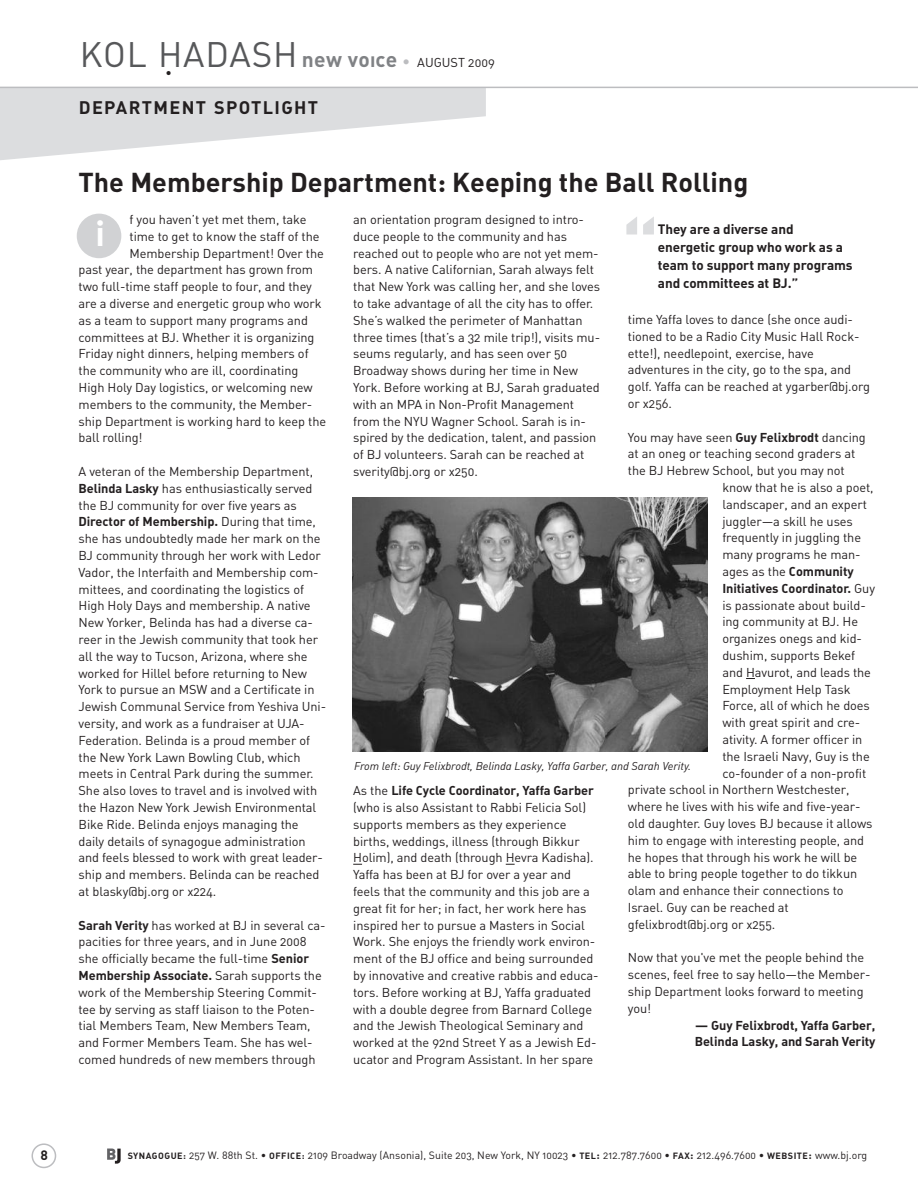
<style>
.page{position:relative;width:918px;height:1188px;background:#fff}
.page>*{position:absolute;margin:0;border:0;box-sizing:border-box;transform-origin:0 0}
.t1{font:79.5px "DIN Bold Alternate";color:#dcdddf}
.t2{font:35.1px "DIN Regular Alternate";letter-spacing:.025em;color:#57585a}
.t3{font:34.5px "DIN Bold Alternate";color:#fff}
.t4{font:27px "DIN Bold Alternate";color:#231f20}
.t5{font:18px "DIN Bold Alternate";letter-spacing:.075em;color:#231f20}
.t6{font:13.5px/18px "DIN Bold Alternate";letter-spacing:-.005em;color:#231f20}
.t7{font:12.75px/16.8px "DIN Regular Alternate";letter-spacing:-.005em;color:#231f20}
.t8{font:12.75px/16.8px "DIN Bold Alternate";letter-spacing:-.005em;color:#231f20}
.t9{font:11.25px "DIN Regular Italic Alt";letter-spacing:-.005em;color:#231f20}
.t10{font:10.5px "DIN Regular Alternate";letter-spacing:.005em;color:#231f20}
.s1{font-size:36px;color:#231f20}
.s2{font-family:"DIN Bold Alternate";font-size:21px;color:#808285}
.s3{font-family:"DIN Black Alternate";font-size:15px;color:#808285}
.s4{font-size:15.45px;color:#bcbdc0}
.s5{font-family:"DIN Bold Alternate"}
.s6{font-family:"DIN Regular Alternate"}
.s7{font-family:"DIN Bold Alternate";font-size:9px}
</style>
<div class="page">
<svg style="left:32px;top:1143px;width:24px;height:25px"></svg>
<svg style="left:0;top:88px;width:486px;height:72px"></svg>
<div style="left:77px;top:214px;width:44px;height:44px;background:#d1d2d4;border-radius:50%"></div>
<hr style="left:0;top:87px;width:918px;height:1px;background:#bcbdc0">
<img style="left:353px;top:497px;width:354px;height:255px">
<svg style="left:107px;top:1149px;width:14px;height:15px"></svg>
<h2 class="t2" style="left:80px;top:35px;width:219px">KOL H<span class="s1">.</span> ADASH</h2>
<p class="t7" style="left:302px;top:54px;width:195px"><span class="s2">new vo</span><span class="s3">I</span><span class="s2">ce</span> <span class="s4">•</span> AUGUST 2009</p>
<h3 class="t5" style="left:79px;top:98px;width:241px">DEPARTMENT SPOTLIGHT</h3>
<h3 class="t4" style="left:79px;top:167px;width:671px">The Membership Department: Keeping the Ball Rolling</h3>
<p class="t7" style="left:130px;top:211px;width:178px">f you haven’t yet met them, take</p>
<p class="t7" style="left:130px;top:228px;width:191px">time to get to know the staff of the</p>
<p class="t7" style="left:130px;top:245px;width:196px">Membership Department! Over the</p>
<p class="t7" style="left:79px;top:262px;width:236px">past year, the department has grown from</p>
<p class="t7" style="left:79px;top:278px;width:235px">two full-time staff people to four, and they</p>
<p class="t7" style="left:79px;top:295px;width:245px">are a diverse and energetic group who work</p>
<p class="t7" style="left:79px;top:312px;width:231px">as a team to support many programs and</p>
<p class="t7" style="left:79px;top:329px;width:238px">committees at BJ. Whether it is organizing</p>
<p class="t7" style="left:79px;top:346px;width:232px">Friday night dinners, helping members of</p>
<p class="t7" style="left:79px;top:362px;width:221px">the community who are ill, coordinating</p>
<p class="t7" style="left:79px;top:379px;width:236px">High Holy Day logistics, or welcoming new</p>
<p class="t7" style="left:79px;top:396px;width:235px">members to the community, the Member-</p>
<p class="t7" style="left:79px;top:413px;width:249px">ship Department is working hard to keep the</p>
<p class="t7" style="left:79px;top:430px;width:66px">ball rolling!</p>
<p class="t7" style="left:79px;top:463px;width:236px;text-align:justify">A veteran of the Membership Department, <span class="s5">Belinda Lasky</span> has enthusiastically served the BJ community for over five years as</p>
<p class="t8" style="left:79px;top:514px;width:239px">Director of Membership. <span class="s6">During that time,</span></p>
<p class="t7" style="left:79px;top:530px;width:249px">she has undoubtedly made her mark on the BJ community through her work with Ledor Vador, the Interfaith and Membership com&shy;mittees, and coordinating the logistics of High Holy Days and membership. A native New Yorker, Belinda has had a diverse ca&shy;reer in the Jewish community that took her all the way to Tucson, Arizona, where she worked for Hillel before returning to New York to pursue an MSW and a Certificate in Jewish Communal Service from Yeshiva Uni&shy;versity, and work as a fundraiser at UJA-Federation. Belinda is a proud member of the New York Lawn Bowling Club, which meets in Central Park during the summer.<br>She also loves to travel and is involved with the Hazon New York Jewish Environmental Bike Ride. Belinda enjoys managing the daily details of synagogue administration and feels blessed to work with great leader&shy;ship and members. Belinda can be reached at blasky@bj.org or x224.</p>
<p class="t7" style="left:79px;top:917px;width:248px"><span class="s5">Sarah Verity</span> has worked at BJ in several ca&shy;pacities for three years, and in June 2008 she officially became the full-time <span class="s5">Senior</span></p>
<p class="t8" style="left:79px;top:967px;width:245px">Membership Associate. <span class="s6">Sarah supports the</span></p>
<p class="t7" style="left:79px;top:984px;width:240px">work of the Membership Steering Commit&shy;tee by serving as staff liaison to the Poten&shy;tial Members Team, New Members Team, and Former Members Team. She has wel&shy;comed hundreds of new members through</p>
<h3 class="t3" style="left:96px;top:214px;width:11px">i</h3>
<p class="t7" style="left:353px;top:211px;width:248px">an orientation program designed to intro&shy;duce people to the community and has reached out to people who are not yet mem&shy;bers. A native Californian, Sarah always felt that New York was calling her, and she loves to take advantage of all the city has to offer.<br>She’s walked the perimeter of Manhattan three times (that’s a 32 mile trip!), visits mu&shy;seums regularly, and has seen over 50<br>Broadway shows during her time in New York. Before working at BJ, Sarah graduated with an MPA in Non-Profit Management from the NYU Wagner School. Sarah is in&shy;spired by the dedication, talent, and passion of BJ volunteers. Sarah can be reached at sverity@bj.org or x250.</p>
<h1 class="t1" style="left:621px;top:207px;width:40px">“</h1>
<p class="t6" style="left:658px;top:221px;width:196px">They are a diverse and energetic group who work as a team to support many programs and committees at BJ.”</p>
<p class="t7" style="left:628px;top:311px;width:244px">time Yaffa loves to dance (she once audi&shy;tioned to be a Radio City Music Hall Rock&shy;ette!), needlepoint, exercise, have adventures in the city, go to the spa, and golf. Yaffa can be reached at ygarber@bj.org or x256.</p>
<p class="t7" style="left:628px;top:429px;width:239px">You may have seen <span class="s5">Guy Felixbrodt</span> dancing</p>
<p class="t7" style="left:628px;top:446px;width:229px">at an oneg or teaching second graders at</p>
<p class="t7" style="left:628px;top:462px;width:218px">the BJ Hebrew School, but you may not</p>
<p class="t7" style="left:722px;top:479px;width:153px">know that he is also a poet,</p>
<p class="t7" style="left:722px;top:496px;width:146px">landscaper, and an expert</p>
<p class="t7" style="left:722px;top:513px;width:132px">juggler—a skill he uses</p>
<p class="t7" style="left:722px;top:530px;width:140px">frequently in juggling the</p>
<p class="t7" style="left:722px;top:546px;width:140px">many programs he man-</p>
<p class="t7" style="left:722px;top:563px;width:133px">ages as the <span class="s5">Community</span></p>
<p class="t8" style="left:722px;top:580px;width:154px">Initiatives Coordinator. <span class="s6">Guy</span></p>
<p class="t7" style="left:722px;top:597px;width:145px">is passionate about build-</p>
<p class="t7" style="left:722px;top:614px;width:137px">ing community at BJ. He</p>
<p class="t7" style="left:722px;top:630px;width:141px">organizes onegs and kid-</p>
<p class="t7" style="left:722px;top:647px;width:134px">dushim, supports Bekef</p>
<p class="t7" style="left:722px;top:664px;width:150px">and Havurot, and leads the</p>
<p class="t7" style="left:722px;top:681px;width:130px">Employment Help Task</p>
<p class="t7" style="left:722px;top:698px;width:149px">Force, all of which he does</p>
<p class="t7" style="left:722px;top:714px;width:139px">with great spirit and cre-</p>
<p class="t7" style="left:722px;top:731px;width:142px">ativity. A former officer in</p>
<p class="t7" style="left:722px;top:748px;width:149px">the Israeli Navy, Guy is the</p>
<p class="t7" style="left:722px;top:765px;width:145px">co-founder of a non-profit</p>
<p class="t7" style="left:628px;top:782px;width:223px">private school in Northern Westchester,</p>
<p class="t7" style="left:628px;top:798px;width:234px">where he lives with his wife and five-year-</p>
<p class="t7" style="left:628px;top:815px;width:246px">old daughter. Guy loves BJ because it allows</p>
<p class="t7" style="left:628px;top:832px;width:238px">him to engage with interesting people, and</p>
<p class="t7" style="left:628px;top:849px;width:231px">he hopes that through his work he will be</p>
<p class="t7" style="left:628px;top:866px;width:231px">able to bring people together to do tikkun</p>
<p class="t7" style="left:628px;top:882px;width:217px">olam and enhance their connections to</p>
<p class="t7" style="left:628px;top:899px;width:162px">Israel. Guy can be reached at</p>
<p class="t7" style="left:628px;top:916px;width:149px">gfelixbrodt@bj.org or x255.</p>
<p class="t7" style="left:628px;top:950px;width:244px">Now that you've met the people behind the scenes, feel free to say hello—the Member&shy;ship Department looks forward to meeting you!</p>
<p class="t8" style="left:695px;top:1017px;width:182px">— Guy Felixbrodt, Yaffa Garber,<br>Belinda Lasky, and Sarah Verity</p>
<p class="t9" style="left:354px;top:759px;width:338px">From left: Guy Felixbrodt, Belinda Lasky, Yaffa Garber, and Sarah Verity.</p>
<p class="t8" style="left:353px;top:782px;width:242px"><span class="s6">As the</span> Life Cycle Coordinator, Yaffa Garber</p>
<p class="t7" style="left:353px;top:799px;width:247px">(who is also Assistant to Rabbi Felicia Sol) supports members as they experience births, weddings, illness (through Bikkur Holim), and death (through Hevra Kadisha).<br>Yaffa has been at BJ for over a year and feels that the community and this job are a great fit for her; in fact, her work here has inspired her to pursue a Masters in Social Work. She enjoys the friendly work environ&shy;ment of the BJ office and being surrounded by innovative and creative rabbis and educa&shy;tors. Before working at BJ, Yaffa graduated with a double degree from Barnard College and the Jewish Theological Seminary and worked at the 92nd Street Y as a Jewish Ed&shy;ucator and Program Assistant. In her spare</p>
<p class="t6" style="left:40px;top:1146px;width:9px">8</p>
<p class="t10" style="left:128px;top:1149px;width:741px"><span class="s7">SYNAGOGUE:</span> 257 W. 88th St. • <span class="s7">OFFICE:</span> 2109 Broadway (Ansonia), Suite 203, New York, NY 10023 • <span class="s7">TEL</span><span class="s5">:</span> 212.787.7600 • <span class="s7">FAX</span><span class="s5">:</span> 212.496.7600 • <span class="s7">WEBSITE</span><span class="s5">:</span> www.bj.org</p>
</div>
